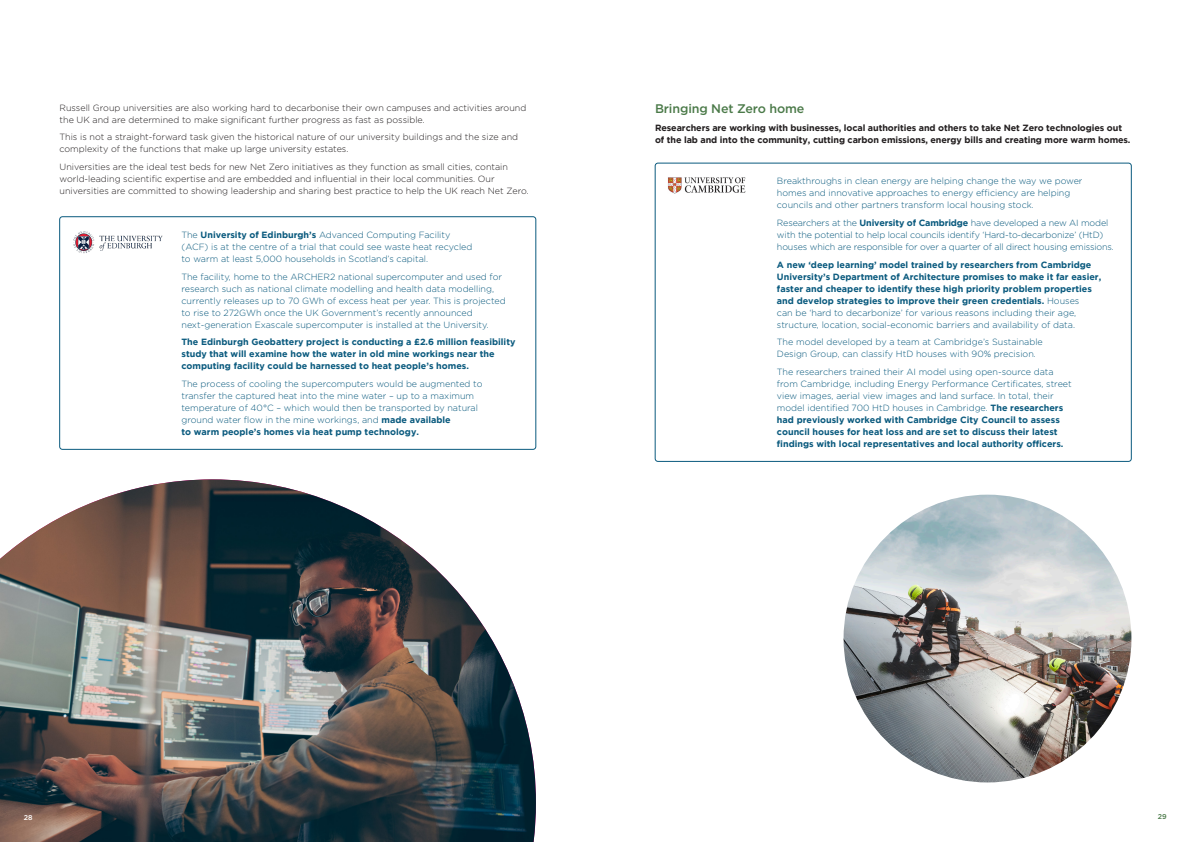
<style>
.page{position:relative;width:1191px;height:842px;background:#fff}
.page>*{position:absolute;margin:0;border:0;box-sizing:border-box;transform-origin:0 0}
.t1{font:500 12.5px "Gotham";letter-spacing:-.01em;color:#4b7a49}
.t2{font:300 9px/12px "Gotham";color:#0a5a7e}
.t3{font:300 9px/12px "Gotham";color:#231f20}
.t4{font:700 9px/12px "Gotham";color:#0a5a7e}
.t5{font:700 9px/12px "Gotham";letter-spacing:-.01em;color:#231f20}
.t6{font:500 7px "Gotham";color:#fff}
.t7{font:500 7px "Gotham";color:#4b7a49}
.s1{font-weight:700}
.s2{font-weight:300}
</style>
<div class="page">
<img style="left:0;top:479px;width:536px;height:363px">
<div style="left:59px;top:216px;width:477px;height:234px;border:1px solid #0a5a7e;border-radius:3px"></div>
<div style="left:655px;top:163px;width:476px;height:299px;border:1px solid #0a5a7e;border-radius:3px"></div>
<img style="left:73px;top:231px;width:89px;height:22px">
<img style="left:668px;top:177px;width:78px;height:16px">
<img style="left:843px;top:495px;width:288px;height:287px;border-radius:144px">
<p class="t3" style="left:60px;top:101px;width:468px">Russell Group universities are also working hard to decarbonise their own campuses and activities around the UK and are determined to make significant further progress as fast as possible.</p>
<p class="t3" style="left:60px;top:131px;width:460px">This is not a straight-forward task given the historical nature of our university buildings and the size and complexity of the functions that make up large university estates.</p>
<p class="t3" style="left:60px;top:161px;width:471px">Universities are the ideal test beds for new Net Zero initiatives as they function as small cities, contain world-leading scientific expertise and are embedded and influential in their local communities. Our universities are committed to showing leadership and sharing best practice to help the UK reach Net Zero.</p>
<p class="t2" style="left:181px;top:229px;width:292px">The <span class="s1">University of Edinburgh’s</span> Advanced Computing Facility (ACF) is at the centre of a trial that could see waste heat recycled to warm at least 5,000 households in Scotland’s capital.</p>
<p class="t2" style="left:181px;top:270px;width:326px">The facility, home to the ARCHER2 national supercomputer and used for research such as national climate modelling and health data modelling, currently releases up to 70 GWh of excess heat per year. This is projected to rise to 272GWh once the UK Government’s recently announced next-generation Exascale supercomputer is installed at the University.</p>
<p class="t4" style="left:181px;top:336px;width:335px">The Edinburgh Geobattery project is conducting a £2.6 million feasibility study that will examine how the water in old mine workings near the computing facility could be harnessed to heat people’s homes.</p>
<p class="t2" style="left:181px;top:378px;width:302px">The process of cooling the supercomputers would be augmented to transfer the captured heat into the mine water – up to a maximum temperature of 40°C – which would then be transported by natural ground water flow in the mine workings, and <span class="s1">made available<br>to warm people’s homes via heat pump technology.</span></p>
<p class="t1" style="left:655px;top:101px;width:151px">Bringing Net Zero home</p>
<p class="t5" style="left:655px;top:122px;width:477px">Researchers are working with businesses, local authorities and others to take Net Zero technologies out of the lab and into the community, cutting carbon emissions, energy bills and creating more warm homes.</p>
<p class="t2" style="left:777px;top:175px;width:307px">Breakthroughs in clean energy are helping change the way we power homes and innovative approaches to energy efficiency are helping councils and other partners transform local housing stock.</p>
<p class="t2" style="left:777px;top:217px;width:338px">Researchers at the <span class="s1">University of Cambridge</span> have developed a new AI model with the potential to help local councils identify ‘Hard-to-decarbonize’ (HtD) houses which are responsible for over a quarter of all direct housing emissions.</p>
<p class="t4" style="left:777px;top:258px;width:326px">A new ‘deep learning’ model trained by researchers from Cambridge University’s Department of Architecture promises to make it far easier, faster and cheaper to identify these high priority problem properties and develop strategies to improve their green credentials. <span class="s2">Houses<br>can be ‘hard to decarbonize’ for various reasons including their age, structure, location, social-economic barriers and availability of data.</span></p>
<p class="t2" style="left:777px;top:336px;width:267px">The model developed by a team at Cambridge’s Sustainable<br>Design Group, can classify HtD houses with 90% precision.</p>
<p class="t2" style="left:777px;top:366px;width:296px">The researchers trained their AI model using open-source data from Cambridge, including Energy Performance Certificates, street view images, aerial view images and land surface. In total, their model identified 700 HtD houses in Cambridge. <span class="s1">The researchers had previously worked with Cambridge City Council to assess council houses for heat loss and are set to discuss their latest findings with local representatives and local authority officers.</span></p>
<p class="t6" style="left:24px;top:812px;width:10px">28</p>
<p class="t7" style="left:1158px;top:812px;width:10px">29</p>
</div>
